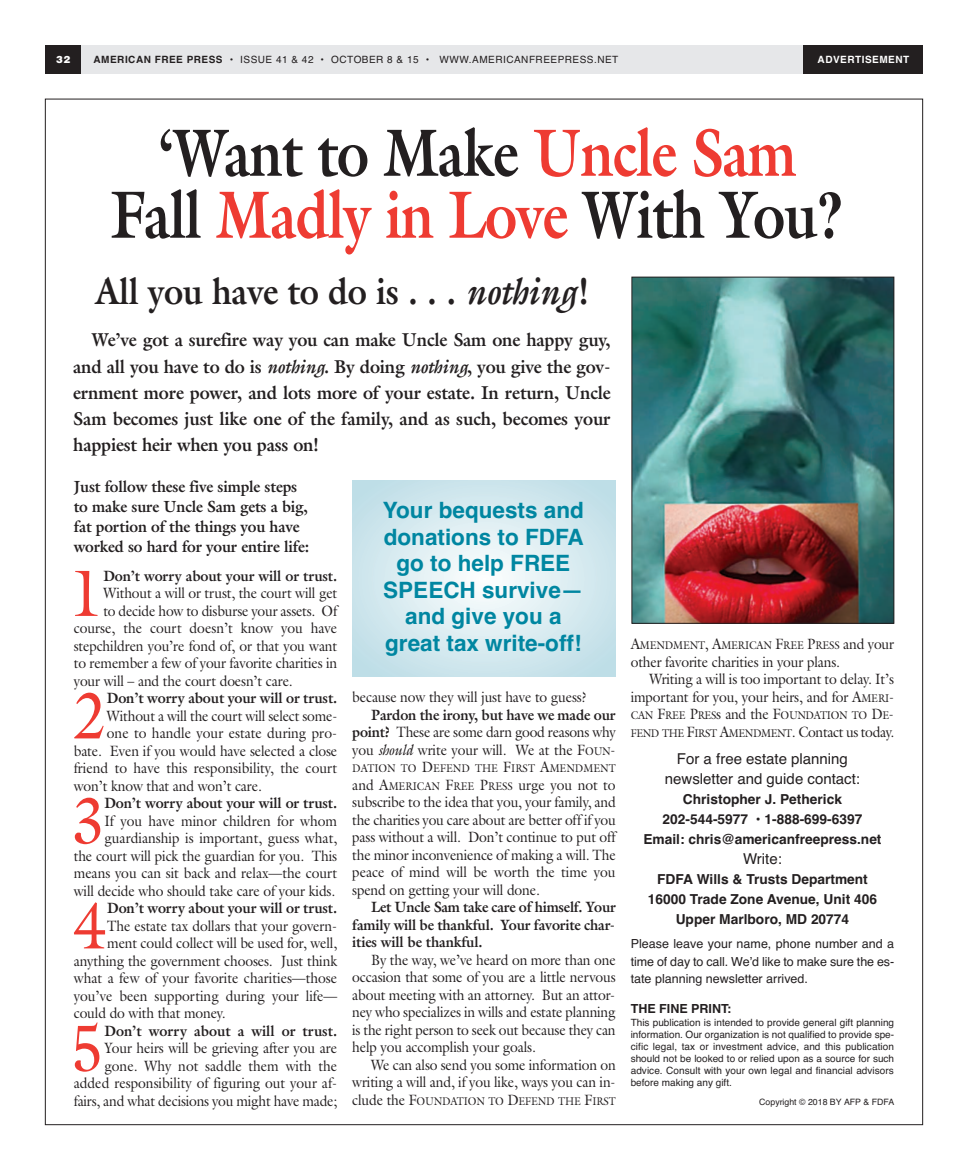
<style>
.page{position:relative;width:968px;height:1170px;background:#fff}
.page>*{position:absolute;margin:0;border:0;box-sizing:border-box;transform-origin:0 0}
.t1{font:700 67.5px/62px "Galliard";letter-spacing:-.02em;color:#231f20;text-align:center;scale:.82 1}
.t2{font:66.12px "Galliard";color:#ee3b32;scale:.92 1}
.t3{font:700 37.5px "Galliard";letter-spacing:-.01em;color:#231f20;scale:.88 1}
.t4{font:700 22.5px/26.5px "Helvetica";color:#0086a1;text-align:center}
.t5{font:700 18.75px/26.2px "Galliard";letter-spacing:-.005em;color:#231f20;text-align:justify;scale:.92 1}
.t6{font:700 16.25px/20px "Galliard";letter-spacing:-.01em;color:#231f20;scale:.92 1}
.t7{font:15px/17.5px "Galliard";letter-spacing:-.01em;color:#231f20;text-align:right;scale:.92 1}
.t8{font:700 15px/17.5px "Galliard";letter-spacing:-.01em;color:#231f20;text-align:justify;scale:.92 1}
.t9{font:15px/20px "Helvetica";color:#231f20;text-align:center}
.t10{font:700 13.75px/20px "Helvetica";color:#231f20;text-align:center}
.t11{font:12.5px/17.5px "Helvetica";color:#231f20;text-align:justify}
.t12{font:700 12.5px "Helvetica";color:#231f20}
.t13{font:11.25px "Galliard";letter-spacing:-.015em;color:#231f20;scale:.92 1}
.t14{font:11.25px/17.5px "Galliard";letter-spacing:-.035em;color:#231f20;scale:.92 1}
.t15{font:10px/12px "Helvetica";letter-spacing:.005em;color:#231f20;text-align:justify}
.t16{font:10px "Helvetica";letter-spacing:.05em;color:#231f20}
.t17{font:700 10px "Helvetica";letter-spacing:.05em;color:#fff}
.t18{font:900 10px "Helvetica";color:#fff}
.t19{font:8.75px "Helvetica";color:#231f20}
.s1{font-weight:700}
.s2{color:#ee3b32}
.s3{font-family:"Times New Roman"}
.s4{font-style:italic}
.s5{font-size:11.25px}
.s6{font-size:15px}
</style>
<div class="page">
<div style="left:45px;top:45px;width:877px;height:28px;background:#e6e7e9"></div>
<div style="left:803px;top:45px;width:119px;height:28px;background:#231f20"></div>
<div style="left:45px;top:45px;width:35px;height:28px;background:#231f20"></div>
<img style="left:633px;top:279px;width:259px;height:343px">
<div style="left:631px;top:277px;width:263px;height:347px;border:1px solid #231f20"></div>
<svg style="left:352px;top:480px;width:263px;height:196px;background:#d6eaef"></svg>
<p class="t18" style="left:56px;top:52px;width:15px">32</p>
<p class="t16" style="left:94px;top:55px;width:526px"><span class="s1">AMERICAN FREE PRESS</span> • ISSUE 41 &amp; 42 • OCTOBER 8 &amp; 15 • WWW.AMERICANFREEPRESS.NET</p>
<p class="t17" style="left:817px;top:55px;width:93px">ADVERTISEMENT</p>
<h1 class="t1" style="left:111px;top:121px;width:895px">‘Want to Make <span class="s2">Uncle Sam<br></span>Fall <span class="s2">Madly in Love</span> With You<span class="s3">?</span></h1>
<h3 class="t3" style="left:95px;top:267px;width:562px">All you have to do is . . . <span class="s4">nothing</span>!</h3>
<p class="t5" style="left:73px;top:327px;width:586px;text-indent:19px">We’ve got a surefire way you can make Uncle Sam one happy guy, and all you have to do is <span class="s4">nothing</span>. By doing <span class="s4">nothing</span>, you give the gov&shy;ernment more power, and lots more of your estate. In return, Uncle Sam becomes just like one of the family, and as such, becomes your happiest heir when you pass on!</p>
<p class="t6" style="left:74px;top:476px;width:257px">Just follow these five simple steps to make sure Uncle Sam gets a big, fat portion of the things you have worked so hard for your entire life:</p>
<h2 class="t2" style="left:69px;top:552px;width:39px">1</h2>
<p class="t8" style="left:103px;top:567px;width:256px">Don’t worry about your will or trust.</p>
<p class="t7" style="left:103px;top:584px;width:256px">Without a will or trust, the court will get</p>
<p class="t7" style="left:103px;top:602px;width:256px">to decide how to disburse your assets. Of</p>
<p class="t7" style="left:74px;top:619px;width:288px">course, the court doesn’t know you have</p>
<p class="t7" style="left:74px;top:637px;width:288px">stepchildren you’re fond of, or that you want</p>
<p class="t7" style="left:74px;top:654px;width:288px">to remember a few of your favorite charities in</p>
<p class="t7" style="left:74px;top:672px;width:239px">your will – and the court doesn’t care.</p>
<h2 class="t2" style="left:73px;top:675px;width:39px">2</h2>
<p class="t8" style="left:107px;top:689px;width:252px">Don’t worry about your will or trust.</p>
<p class="t7" style="left:107px;top:707px;width:252px">Without a will the court will select some-</p>
<p class="t7" style="left:107px;top:724px;width:252px">one to handle your estate during pro-</p>
<p class="t7" style="left:74px;top:742px;width:288px">bate. Even if you would have selected a close</p>
<p class="t7" style="left:74px;top:759px;width:288px">friend to have this responsibility, the court</p>
<p class="t7" style="left:74px;top:777px;width:206px">won’t know that and won’t care.</p>
<h2 class="t2" style="left:70px;top:780px;width:39px">3</h2>
<p class="t8" style="left:104px;top:794px;width:254px">Don’t worry about your will or trust.</p>
<p class="t7" style="left:74px;top:812px;width:288px">If you have minor children for whom guardianship is important, guess what,<br>the court will pick the guardian for you. This means you can sit back and relax—the court will decide who should take care of your kids.</p>
<h2 class="t2" style="left:73px;top:885px;width:39px">4</h2>
<p class="t8" style="left:107px;top:899px;width:251px">Don’t worry about your will or trust.</p>
<p class="t7" style="left:107px;top:917px;width:251px">The estate tax dollars that your govern-</p>
<p class="t7" style="left:107px;top:934px;width:251px">ment could collect will be used for, well,</p>
<p class="t7" style="left:74px;top:952px;width:288px">anything the government chooses. Just think</p>
<p class="t7" style="left:74px;top:969px;width:288px">what a few of your favorite charities—those</p>
<p class="t7" style="left:74px;top:987px;width:288px">you’ve been supporting during your life—</p>
<p class="t7" style="left:74px;top:1004px;width:167px">could do with that money.</p>
<h2 class="t2" style="left:70px;top:1007px;width:39px">5</h2>
<p class="t8" style="left:104px;top:1022px;width:254px">Don’t worry about a will or trust.</p>
<p class="t7" style="left:74px;top:1039px;width:288px">Your heirs will be grieving after you are gone. Why not saddle them with the added responsibility of figuring out your af&shy;fairs, and what decisions you might have made;</p>
<h3 class="t4" style="left:383px;top:499px;width:202px">Your bequests and donations to FDFA go to help FREE<br>SPEECH survive— and give you a great tax write-off!</h3>
<p class="t7" style="left:352px;top:688px;width:256px">because now they will just have to guess?</p>
<p class="t7" style="left:352px;top:706px;width:288px;text-align:justify;text-indent:19px"><span class="s1">Pardon the irony, but have we made our point?</span> These are some darn good reasons why you <span class="s4">should</span> write your will. We at the F<span class="s5">OUN</span>-</p>
<p class="t13" style="left:352px;top:761px;width:288px">DATION TO <span class="s6">D</span>EFEND THE <span class="s6">F</span>IRST <span class="s6">A</span>MENDMENT</p>
<p class="t7" style="left:352px;top:776px;width:288px;text-align:justify">and A<span class="s5">MERICAN</span> F<span class="s5">REE</span> P<span class="s5">RESS</span> urge you not to subscribe to the idea that you, your family, and the charities you care about are better off if you pass without a will. Don’t continue to put off the minor inconvenience of making a will. The peace of mind will be worth the time you spend on getting your will done.</p>
<p class="t8" style="left:352px;top:898px;width:288px;text-indent:19px">Let Uncle Sam take care of himself. Your family will be thankful. Your favorite char&shy;ities will be thankful.</p>
<p class="t7" style="left:352px;top:951px;width:288px;text-align:justify;text-indent:19px">By the way, we’ve heard on more than one occasion that some of you are a little nervous about meeting with an attorney. But an attor&shy;ney who specializes in wills and estate planning is the right person to seek out because they can help you accomplish your goals.</p>
<p class="t7" style="left:352px;top:1056px;width:288px">We can also send you some information on writing a will and, if you like, ways you can in-</p>
<p class="t13" style="left:352px;top:1094px;width:288px"><span class="s6">clude the F</span>OUNDATION TO <span class="s6">D</span>EFEND THE <span class="s6">F</span>IRST</p>
<p class="t13" style="left:630px;top:639px;width:288px"><span class="s6">A</span>MENDMENT<span class="s6">, A</span>MERICAN <span class="s6">F</span>REE <span class="s6">P</span>RESS <span class="s6">and your</span></p>
<p class="t7" style="left:630px;top:653px;width:229px">other favorite charities in your plans.</p>
<p class="t7" style="left:649px;top:670px;width:267px">Writing a will is too important to delay. It’s</p>
<p class="t7" style="left:630px;top:688px;width:288px">important for you, your heirs, and for A<span class="s5">MERI</span>-</p>
<p class="t14" style="left:630px;top:707px;width:288px">CAN <span class="s6">F</span>REE <span class="s6">P</span>RES<span class="s6">s and the F</span>OUNDATION TO <span class="s6">D</span>E<span class="s6">-<br></span>FEND THE <span class="s6">F</span>IRST <span class="s6">A</span>MENDMENT<span class="s6">. Contact us today.</span></p>
<p class="t9" style="left:665px;top:751px;width:197px">For a free estate planning newsletter and guide contact:</p>
<p class="t10" style="left:643px;top:791px;width:240px">Christopher J. Petherick<br>202-544-5977 • 1-888-699-6397<br>Email: chris@americanfreepress.net</p>
<p class="t9" style="left:743px;top:851px;width:40px">Write:</p>
<p class="t10" style="left:648px;top:871px;width:231px">FDFA Wills &amp; Trusts Department<br>16000 Trade Zone Avenue, Unit 406<br>Upper Marlboro, MD 20774</p>
<p class="t11" style="left:630px;top:936px;width:265px">Please leave your name, phone number and a time of day to call. We’d like to make sure the es&shy;tate planning newsletter arrived.</p>
<p class="t12" style="left:630px;top:1004px;width:102px">THE FINE PRINT:</p>
<p class="t15" style="left:630px;top:1018px;width:265px">This publication is intended to provide general gift planning information. Our organization is not qualified to provide spe&shy;cific legal, tax or investment advice, and this publication should not be looked to or relied upon as a source for such advice. Consult with your own legal and financial advisors before making any gift.</p>
<p class="t19" style="left:759px;top:1098px;width:136px">Copyright © 2018 BY AFP &amp; FDFA</p>
</div>
